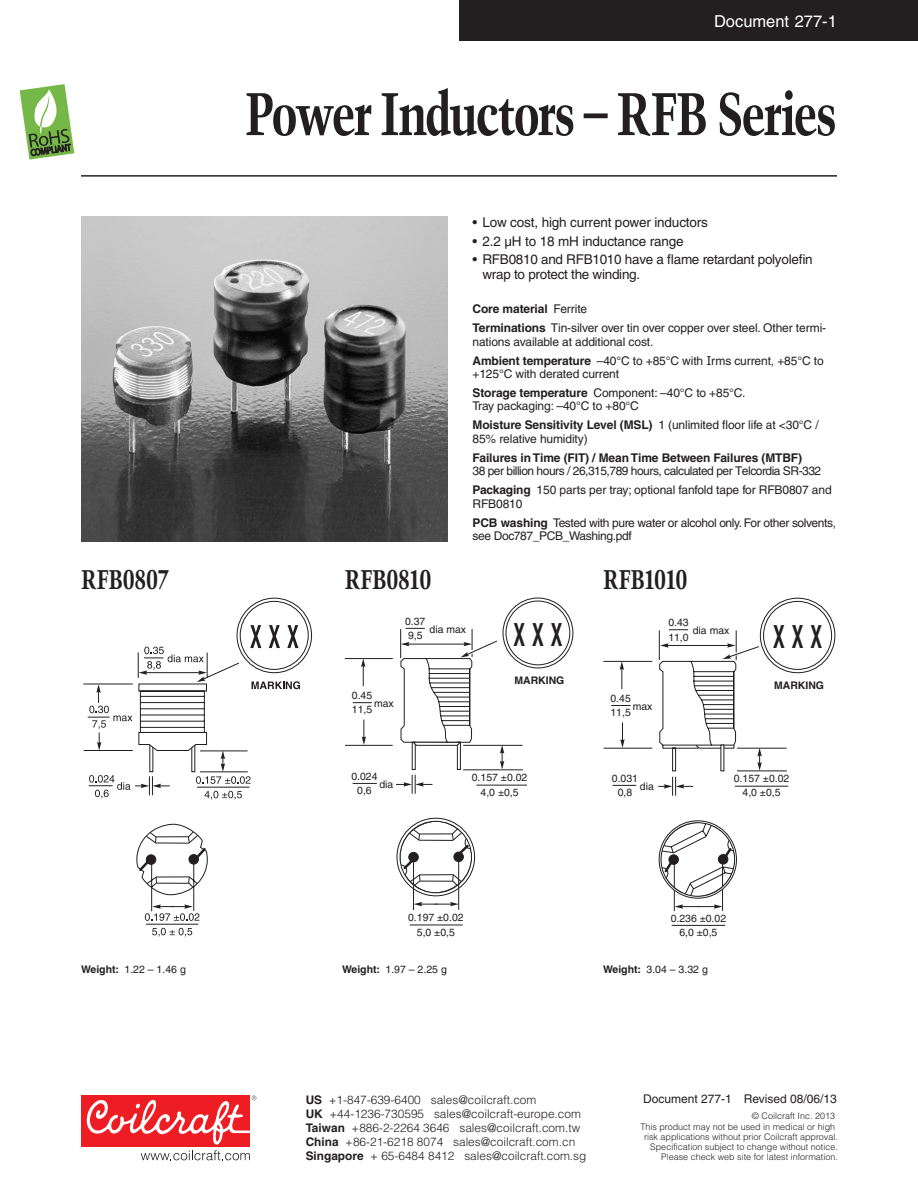
<style>
.page{position:relative;width:918px;height:1188px;background:#fff}
.page>*{position:absolute;margin:0;border:0;box-sizing:border-box;transform-origin:0 0}
.Headline{font:700 condensed 60px "Trump Mediaeval";letter-spacing:-.035em;color:#231f20}
.t1{font:700 31.95px "Helvetica";letter-spacing:.39em;color:#231f20;scale:.55 1}
.Subhead_-_16_Point_T{font:700 condensed 27px "Trump Mediaeval";letter-spacing:-.015em;color:#231f20}
.Subhead_-_16_Point_T-2{font:700 condensed 27px "Trump Mediaeval";letter-spacing:-.05em;color:#231f20}
.Document_number{font:16.5px "Helvetica";color:#fff}
.t2{font:13.5px/15px "Helvetica";letter-spacing:-.02em;color:#231f20}
.Points{font:12px/13.5px "Helvetica";letter-spacing:-.01em;color:#231f20}
.Points-2{font:12px/13.5px "Helvetica";letter-spacing:-.04em;color:#231f20}
.Points-3{font:12px/13.5px "Helvetica";letter-spacing:-.03em;color:#231f20}
.Points-4{font:700 12px "Helvetica";letter-spacing:-.01em;color:#231f20}
.t3{font:300 11.85px "Helvetica";color:#231f20}
.t4{font:700 11.85px/14.1px "Helvetica";color:#231f20}
.Weight{font:10.5px/14.5px "Helvetica";color:#231f20;text-align:center}
.t5{font:700 10.5px "Helvetica";color:#231f20}
.t6{font:300 9px/9.9px "Helvetica";color:#231f20;text-align:right}
.s1{font-weight:400}
.s2{font-weight:700}
.s3{font-family:"Verdana"}
</style>
<div class="page">
<div style="left:81px;top:1096px;width:169px;height:51px;background:#ee1d23"></div>
<svg style="left:86px;top:1096px;width:170px;height:64px"></svg>
<svg style="left:20px;top:84px;width:54px;height:76px"></svg>
<div style="left:459px;top:0;width:459px;height:40px;background:#231f20"></div>
<hr style="left:81px;top:176px;width:756px;height:1px;background:#231f20">
<hr style="left:83px;top:684px;width:50px;height:1px;background:#231f20">
<hr style="left:84px;top:750px;width:49px;height:1px;background:#231f20">
<svg style="left:237px;top:598px;width:75px;height:75px"></svg>
<div style="left:240px;top:601px;width:68px;height:68px;background:#fff;border-radius:50%"></div>
<svg style="left:88px;top:625px;width:212px;height:175px"></svg>
<svg style="left:136px;top:823px;width:72px;height:114px"></svg>
<svg style="left:503px;top:598px;width:70px;height:70px"></svg>
<div style="left:503px;top:598px;width:70px;height:70px;border:1px solid #231f20;border-radius:50%"></div>
<div style="left:506px;top:601px;width:64px;height:64px;background:#fff;border-radius:50%"></div>
<div style="left:506px;top:601px;width:64px;height:64px;border:1px solid #231f20;border-radius:50%"></div>
<hr style="left:410px;top:925px;width:53px;height:1px;background:#231f20">
<hr style="left:345px;top:658px;width:48px;height:1px;background:#231f20">
<hr style="left:463px;top:745px;width:59px;height:1px;background:#231f20">
<hr style="left:345px;top:745px;width:48px;height:1px;background:#231f20">
<hr style="left:463px;top:770px;width:60px;height:1px;background:#231f20">
<svg style="left:362px;top:720px;width:4px;height:25px"></svg>
<svg style="left:361px;top:658px;width:4px;height:28px"></svg>
<hr style="left:476px;top:785px;width:51px;height:1px;background:#231f20">
<svg style="left:353px;top:702px;width:19px;height:1px"></svg>
<svg style="left:353px;top:783px;width:24px;height:1px"></svg>
<svg style="left:396px;top:628px;width:108px;height:278px"></svg>
<hr style="left:458px;top:860px;width:1px;height:50px;background:#231f20">
<hr style="left:413px;top:860px;width:1px;height:50px;background:#231f20">
<hr style="left:722px;top:863px;width:1px;height:48px;background:#231f20">
<hr style="left:674px;top:863px;width:1px;height:48px;background:#231f20">
<hr style="left:672px;top:925px;width:53px;height:1px;background:#231f20">
<svg style="left:760px;top:598px;width:75px;height:75px"></svg>
<div style="left:764px;top:601px;width:68px;height:68px;background:#fff;border-radius:50%"></div>
<div style="left:763px;top:601px;width:69px;height:69px;border:1px solid #231f20;border-radius:50%"></div>
<hr style="left:603px;top:661px;width:49px;height:1px;background:#231f20">
<hr style="left:737px;top:748px;width:50px;height:1px;background:#231f20">
<hr style="left:604px;top:748px;width:48px;height:1px;background:#231f20">
<hr style="left:737px;top:771px;width:50px;height:1px;background:#231f20">
<svg style="left:620px;top:722px;width:5px;height:26px"></svg>
<svg style="left:620px;top:661px;width:4px;height:28px"></svg>
<hr style="left:735px;top:786px;width:53px;height:1px;background:#231f20">
<svg style="left:611px;top:705px;width:20px;height:1px"></svg>
<svg style="left:613px;top:785px;width:23px;height:1px"></svg>
<svg style="left:658px;top:629px;width:104px;height:167px"></svg>
<svg style="left:658px;top:820px;width:79px;height:89px"></svg>
<img style="left:81px;top:216px;width:366px;height:326px">
<p class="Document_number" style="left:714px;top:11px;width:124px">Document 277-1</p>
<p class="Headline" style="left:245px;top:76px;width:594px">Power Inductors – RFB Series</p>
<p class="t2" style="left:472px;top:215px;width:237px">• Low cost, high current power inductors</p>
<p class="t2" style="left:472px;top:233px;width:213px">• 2.2 µH to 18 mH inductance range</p>
<p class="t2" style="left:482px;top:252px;width:332px;text-indent:-10px">• RFB0810 and RFB1010 have a flame retardant polyolefin wrap to protect the winding.</p>
<p class="Points-4" style="left:472px;top:302px;width:116px">Core material <span class="s1">Ferrite</span></p>
<p class="Points" style="left:472px;top:321px;width:355px"><span class="s2">Terminations</span> Tin-silver over tin over copper over steel. Other termi&shy;nations available at additional cost.</p>
<p class="Points" style="left:472px;top:354px;width:353px"><span class="s2">Ambient temperature</span> –40°C to +85°C with <span class="s3">I</span>rms current, +85°C to +125°C with derated current</p>
<p class="Points" style="left:472px;top:386px;width:275px"><span class="s2">Storage temperature</span> Component: –40°C to +85°C.<br>Tray packaging: –40°C to +80°C</p>
<p class="Points" style="left:472px;top:418px;width:348px"><span class="s2">Moisture Sensitivity Level (MSL)</span> 1 (unlimited floor life at &lt;30°C /<br>85% relative humidity)</p>
<p class="Points-2" style="left:472px;top:451px;width:350px"><span class="s2">Failures in Time (FIT) / Mean Time Between Failures (MTBF)<br></span>38 per billion hours / 26,315,789 hours, calculated per Telcordia SR-332</p>
<p class="Points" style="left:472px;top:483px;width:361px"><span class="s2">Packaging</span> 150 parts per tray; optional fanfold tape for RFB0807 and<br>RFB0810</p>
<p class="Points-3" style="left:472px;top:516px;width:365px"><span class="s2">PCB washing</span> Tested with pure water or alcohol only. For other solvents, see Doc787_PCB_Washing.pdf</p>
<p class="Subhead_-_16_Point_T" style="left:81px;top:562px;width:90px">RFB0807</p>
<p class="Subhead_-_16_Point_T" style="left:345px;top:562px;width:88px">RFB0810</p>
<p class="Subhead_-_16_Point_T-2" style="left:603px;top:562px;width:86px">RFB1010</p>
<p class="Weight" style="left:405px;top:614px;width:22px;text-align:left">0.37<br>9,5</p>
<p class="Weight" style="left:430px;top:622px;width:38px">dia max</p>
<p class="Weight" style="left:352px;top:688px;width:22px;text-align:left">0.45<br>11,5</p>
<p class="Weight" style="left:374px;top:696px;width:21px">max</p>
<p class="t1" style="left:514px;top:615px;width:90px">XXX</p>
<p class="t5" style="left:514px;top:673px;width:51px">MARKING</p>
<p class="Weight" style="left:668px;top:615px;width:22px;text-align:left">0.43<br>11,0</p>
<p class="Weight" style="left:693px;top:623px;width:38px">dia max</p>
<p class="Weight" style="left:611px;top:691px;width:22px;text-align:left">0.45<br>11,5</p>
<p class="Weight" style="left:633px;top:699px;width:21px">max</p>
<p class="t1" style="left:773px;top:617px;width:90px">XXX</p>
<p class="t5" style="left:774px;top:679px;width:51px">MARKING</p>
<p class="Weight" style="left:351px;top:769px;width:28px">0.024<br>0,6</p>
<p class="Weight" style="left:472px;top:770px;width:57px">0.157 ±0.02<br>4,0 ±0,5</p>
<p class="Weight" style="left:379px;top:777px;width:15px">dia</p>
<p class="Weight" style="left:612px;top:771px;width:28px">0.031<br>0,8</p>
<p class="Weight" style="left:734px;top:771px;width:57px">0.157 ±0.02<br>4,0 ±0,5</p>
<p class="Weight" style="left:640px;top:779px;width:15px">dia</p>
<p class="Weight" style="left:408px;top:910px;width:57px">0.197 ±0.02<br>5,0 ±0,5</p>
<p class="Weight" style="left:671px;top:911px;width:57px">0.236 ±0.02<br>6,0 ±0,5</p>
<p class="Weight" style="left:81px;top:962px;width:106px"><span class="s2">Weight:</span> 1.22 – 1.46 g</p>
<p class="Weight" style="left:342px;top:962px;width:106px"><span class="s2">Weight:</span> 1.97 – 2.25 g</p>
<p class="Weight" style="left:603px;top:962px;width:106px"><span class="s2">Weight:</span> 3.04 – 3.32 g</p>
<p class="t3" style="left:329px;top:1092px;width:209px">+1-847-639-6400 sales@coilcraft.com</p>
<p class="t3" style="left:329px;top:1106px;width:253px">+44-1236-730595 sales@coilcraft-europe.com</p>
<p class="t3" style="left:352px;top:1121px;width:230px">+886-2-2264 3646 sales@coilcraft.com.tw</p>
<p class="t3" style="left:345px;top:1135px;width:232px">+86-21-6218 8074 sales@coilcraft.com.cn</p>
<p class="t3" style="left:370px;top:1149px;width:218px">+ 65-6484 8412 sales@coilcraft.com.sg</p>
<p class="t4" style="left:306px;top:1093px;width:59px">US<br>UK<br>Taiwan<br>China<br>Singapore</p>
<p class="Points" style="left:643px;top:1092px;width:195px">Document 277-1 Revised 08/06/13</p>
<p class="t6" style="left:640px;top:1110px;width:196px;line-height:11.4px">© Coilcraft Inc. 2013<br>This product may not be used in medical or high</p>
<p class="t6" style="left:644px;top:1132px;width:195px">risk applications without prior Coilcraft approval.<br>Specification subject to change without notice.<br>Please check web site for latest information.</p>
</div>
